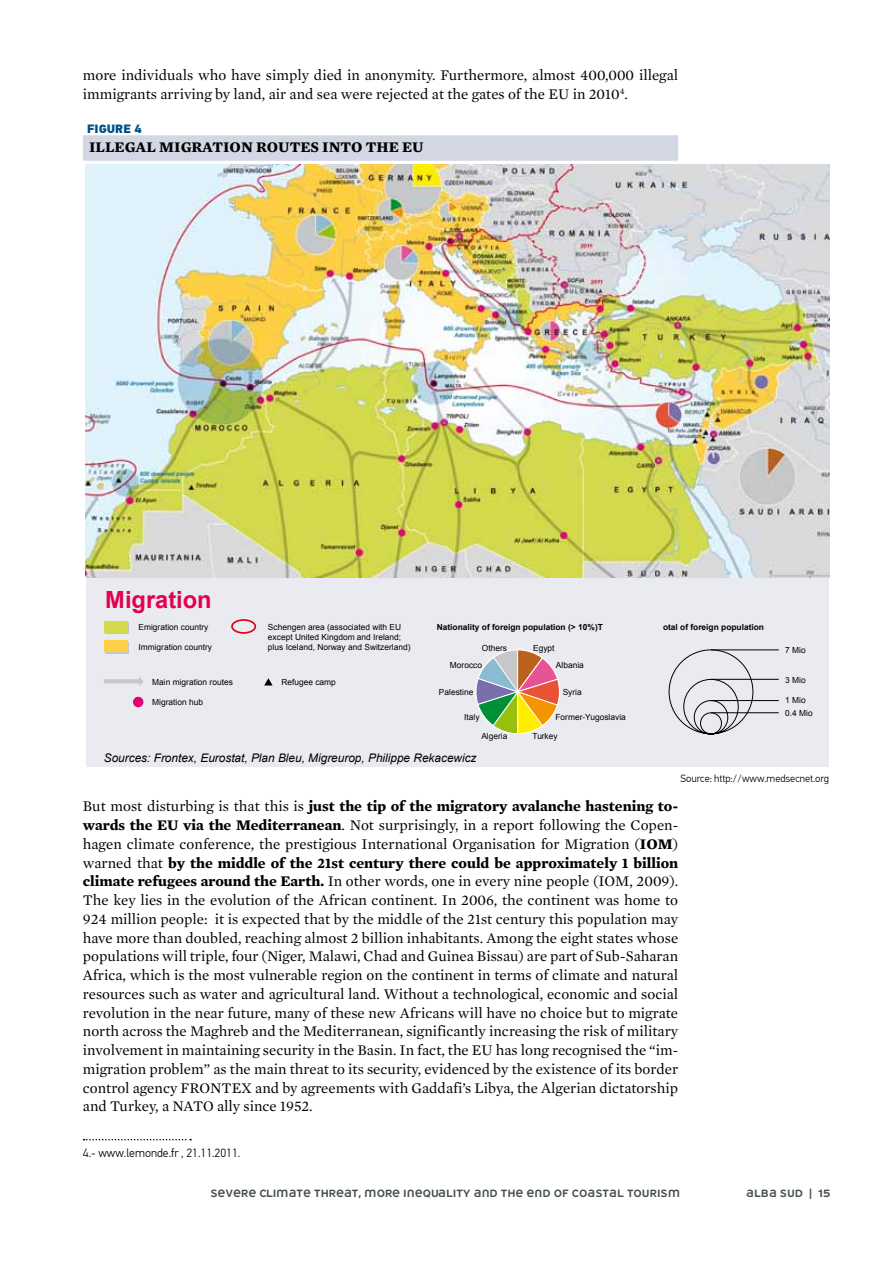
<style>
.page{position:relative;width:893px;height:1263px;background:#fff}
.page>*{position:absolute;margin:0;border:0;box-sizing:border-box;transform-origin:0 0}
.t1{font:700 23.7px "Arial";color:#e3004f}
.t2{font:15px/18.8px "Mercury Text G1";color:#000;text-align:justify}
.t3{font:700 15px "Mercury Text G1";color:#000}
.t4{font:300 12px "PF Din Text Pro";color:#000}
.t5{font:900 12px "PF Din Text Pro";color:#005187}
.t6{font:italic 11.85px "Arial";color:#000}
.t7{font:10.5px "Teleneue Funkey";color:#465148}
.t8{font:300 10.5px "PF Din Text Pro";color:#000}
.t9{font:8.4px/10.1px "Arial";color:#000}
.t10{font:700 8.4px "Arial";color:#000}
.s1{font-weight:700}
</style>
<div class="page">
<div style="left:83px;top:135px;width:595px;height:26px;background:#d3d7e4"></div>
<svg style="left:84px;top:1139px;width:107px;height:1px"></svg>
<div style="left:86px;top:165px;width:742px;height:602px;background:#eaebf1"></div>
<img style="left:85px;top:165px;width:744px;height:413px">
<div style="left:105px;top:622px;width:24px;height:12px;background:#d3d94d"></div>
<div style="left:104px;top:620px;width:24px;height:12px;background:#d3d94d"></div>
<div style="left:105px;top:642px;width:24px;height:12px;background:#c6c7c8"></div>
<div style="left:104px;top:640px;width:24px;height:12px;background:#fecf44"></div>
<hr style="left:104px;top:679px;width:36px;height:4px;background:#c6c7c8">
<div style="left:231px;top:619px;width:25px;height:15px;border:2px solid #e2001a;border-radius:50%"></div>
<svg style="left:264px;top:678px;width:9px;height:7px"></svg>
<div style="left:133px;top:697px;width:10px;height:10px;background:#e2007a;border-radius:50%"></div>
<svg style="left:668px;top:649px;width:86px;height:86px"></svg>
<svg style="left:475px;top:649px;width:85px;height:85px"></svg>
<hr style="left:711px;top:649px;width:68px;height:1px;background:#000">
<hr style="left:711px;top:679px;width:68px;height:1px;background:#000">
<hr style="left:711px;top:700px;width:68px;height:1px;background:#000">
<hr style="left:711px;top:712px;width:68px;height:1px;background:#000">
<svg style="left:139px;top:677px;width:5px;height:9px"></svg>
<p class="t2" style="left:83px;top:66px;width:597px">more individuals who have simply died in anonymity. Furthermore, almost 400,000 illegal immigrants arriving by land, air and sea were rejected at the gates of the EU in 2010<sup>4</sup>.</p>
<p class="t5" style="left:87px;top:121px;width:56px">FIGURE 4</p>
<p class="t3" style="left:89px;top:138px;width:335px">Illegal migration routes into the EU</p>
<h1 class="t1" style="left:105px;top:584px;width:108px">Migration</h1>
<p class="t9" style="left:268px;top:622px;width:135px">Schengen area (associated with EU</p>
<p class="t10" style="left:437px;top:621px;width:168px">Nationality of foreign population (&gt; 10%)T</p>
<p class="t10" style="left:663px;top:621px;width:103px">otal of foreign population</p>
<p class="t9" style="left:268px;top:632px;width:144px">except United Kingdom and Ireland; plus Iceland, Norway and Switzerland)</p>
<p class="t9" style="left:482px;top:643px;width:27px">Others</p>
<p class="t9" style="left:533px;top:643px;width:23px">Egypt</p>
<p class="t9" style="left:556px;top:660px;width:29px">Albania</p>
<p class="t9" style="left:138px;top:622px;width:71px">Emigration country</p>
<p class="t9" style="left:138px;top:642px;width:75px">Immigration country</p>
<p class="t9" style="left:450px;top:660px;width:34px">Morocco</p>
<p class="t9" style="left:439px;top:687px;width:36px">Palestine</p>
<p class="t9" style="left:563px;top:687px;width:21px">Syria</p>
<p class="t9" style="left:464px;top:712px;width:17px">Italy</p>
<p class="t9" style="left:555px;top:712px;width:72px">Former-Yugoslavia</p>
<p class="t9" style="left:481px;top:731px;width:28px">Algeria</p>
<p class="t9" style="left:532px;top:731px;width:27px">Turkey</p>
<p class="t9" style="left:152px;top:677px;width:82px">Main migration routes</p>
<p class="t9" style="left:281px;top:677px;width:56px">Refugee camp</p>
<p class="t9" style="left:152px;top:697px;width:52px">Migration hub</p>
<p class="t6" style="left:104px;top:750px;width:374px">Sources: Frontex, Eurostat, Plan Bleu, Migreurop, Philippe Rekacewicz</p>
<p class="t9" style="left:785px;top:645px;width:22px">7 Mio</p>
<p class="t9" style="left:785px;top:675px;width:22px">3 Mio</p>
<p class="t9" style="left:785px;top:694px;width:29px;line-height:12.3px">1 Mio<br>0.4 Mio</p>
<p class="t8" style="left:680px;top:772px;width:150px">Source: http://www.medsecnet.org</p>
<p class="t2" style="left:83px;top:797px;width:597px">But most disturbing is that this is <span class="s1">just the tip of the migratory avalanche hastening to&shy;wards the EU via the Mediterranean</span>. Not surprisingly, in a report following the Copen&shy;hagen climate conference, the prestigious International Organisation for Migration (<span class="s1">IOM</span></p>
<p class="t2" style="left:83px;top:834px;width:597px;text-indent:590px">) warned that <span class="s1">by the middle of the 21st century there could be approximately 1 billion climate refugees around the Earth.</span> In other words, one in every nine people (IOM, 2009).<br>The key lies in the evolution of the African continent. In 2006, the continent was home to 924 million people: it is expected that by the middle of the 21st century this population may have more than doubled, reaching almost 2 billion inhabitants. Among the eight states whose populations will triple, four (Niger, Malawi, Chad and Guinea Bissau) are part of Sub-Saharan Africa, which is the most vulnerable region on the continent in terms of climate and natural resources such as water and agricultural land. Without a technological, economic and social revolution in the near future, many of these new Africans will have no choice but to migrate north across the Maghreb and the Mediterranean, significantly increasing the risk of military involvement in maintaining security in the Basin. In fact, the EU has long recognised the “im&shy;migration problem” as the main threat to its security, evidenced by the existence of its border control agency FRONTEX and by agreements with Gaddafi’s Libya, the Algerian dictatorship and Turkey, a NATO ally since 1952.</p>
<p class="t4" style="left:83px;top:1146px;width:159px">4.- www.lemonde.fr , 21.11.2011.</p>
<p class="t7" style="left:210px;top:1186px;width:471px">SEVERE CLIMATE THREAT, MORE INEQUALITY AND THE END OF COASTAL TOURISM</p>
<p class="t7" style="left:746px;top:1186px;width:86px">ALBA SUD | 15</p>
</div>
